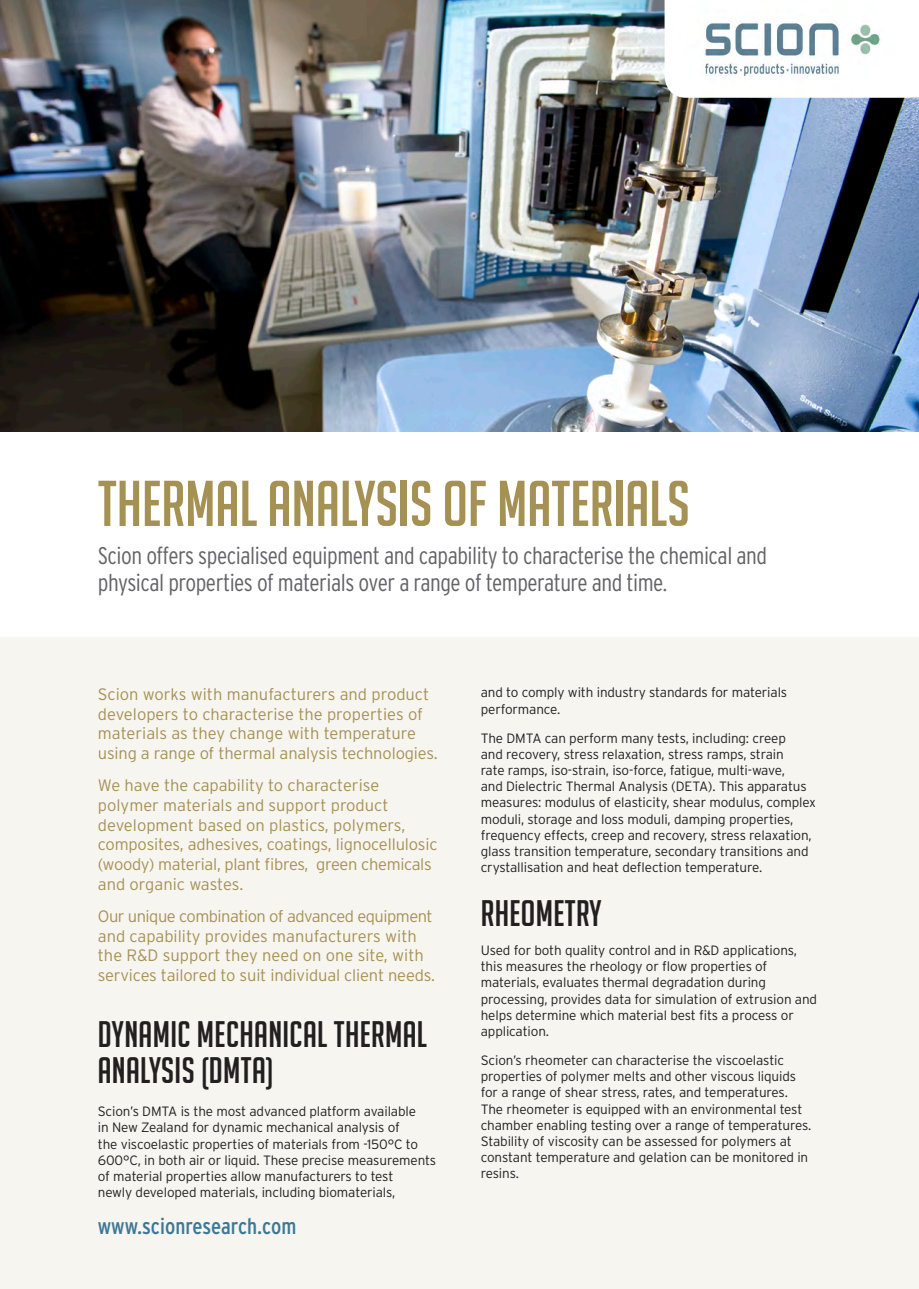
<style>
.page{position:relative;width:919px;height:1289px;background:#fff}
.page>*{position:absolute;margin:0;border:0;box-sizing:border-box;transform-origin:0 0}
.t1{font:63px "Big Noodle Titling";color:#a69155}
.t2{font:36px/36px "Big Noodle Titling";letter-spacing:.01em;color:#231f20}
.t3{font:300 condensed 24px/27px "Interstate";letter-spacing:-.02em;color:#636366}
.t4{font:condensed 22.5px "Interstate";color:#3b7898}
.t5{font:300 16.5px/19.8px "Interstate";letter-spacing:-.01em;color:#a69155}
.t6{font:300 13.5px/16.2px "Interstate";letter-spacing:-.01em;color:#231f20}
</style>
<div class="page">
<img style="left:0;top:0;width:918px;height:432px">
<div style="left:0;top:637px;width:918px;height:651px;background:#f6f5ef"></div>
<svg style="left:664px;top:0;width:254px;height:97px"></svg>
<img style="left:678px;top:0;width:229px;height:97px">
<h1 class="t1" style="left:98px;top:469px;width:593px">THERMAL ANALYSIS OF MATERIALS</h1>
<h3 class="t3" style="left:98px;top:541px;width:670px">Scion offers specialised equipment and capability to characterise the chemical and physical properties of materials over a range of temperature and time.</h3>
<p class="t5" style="left:98px;top:684px;width:341px">Scion works with manufacturers and product developers to characterise the properties of materials as they change with temperature using a range of thermal analysis technologies.</p>
<p class="t5" style="left:98px;top:775px;width:341px">We have the capability to characterise polymer materials and support product development based on plastics, polymers, composites, adhesives, coatings, lignocellulosic (woody) material, plant fibres, green chemicals and organic wastes.</p>
<p class="t5" style="left:98px;top:905px;width:339px">Our unique combination of advanced equipment and capability provides manufacturers with the R&amp;D support they need on one site, with services tailored to suit individual client needs.</p>
<h2 class="t2" style="left:98px;top:1016px;width:331px">DYNAMIC MECHANICAL THERMAL<br>ANALYSIS (DMTA)</h2>
<p class="t6" style="left:98px;top:1103px;width:340px">Scion’s DMTA is the most advanced platform available<br>in New Zealand for dynamic mechanical analysis of<br>the viscoelastic properties of materials from -150°C to 600°C, in both air or liquid. These precise measurements of material properties allow manufacturers to test<br>newly developed materials, including biomaterials,</p>
<h3 class="t4" style="left:98px;top:1213px;width:200px">www.scionresearch.com</h3>
<p class="t6" style="left:480px;top:684px;width:308px">and to comply with industry standards for materials performance.</p>
<p class="t6" style="left:480px;top:729px;width:336px">The DMTA can perform many tests, including: creep<br>and recovery, stress relaxation, stress ramps, strain<br>rate ramps, iso-strain, iso-force, fatigue, multi-wave,<br>and Dielectric Thermal Analysis (DETA). This apparatus measures: modulus of elasticity, shear modulus, complex moduli, storage and loss moduli, damping properties, frequency effects, creep and recovery, stress relaxation, glass transition temperature, secondary transitions and crystallisation and heat deflection temperature.</p>
<h2 class="t2" style="left:480px;top:895px;width:123px">RHEOMETRY</h2>
<p class="t6" style="left:480px;top:941px;width:338px">Used for both quality control and in R&amp;D applications, this measures the rheology or flow properties of materials, evaluates thermal degradation during processing, provides data for simulation of extrusion and helps determine which material best fits a process or application.</p>
<p class="t6" style="left:480px;top:1051px;width:332px">Scion’s rheometer can characterise the viscoelastic properties of polymer melts and other viscous liquids for a range of shear stress, rates, and temperatures.<br>The rheometer is equipped with an environmental test chamber enabling testing over a range of temperatures.<br>Stability of viscosity can be assessed for polymers at constant temperature and gelation can be monitored in resins.</p>
</div>
